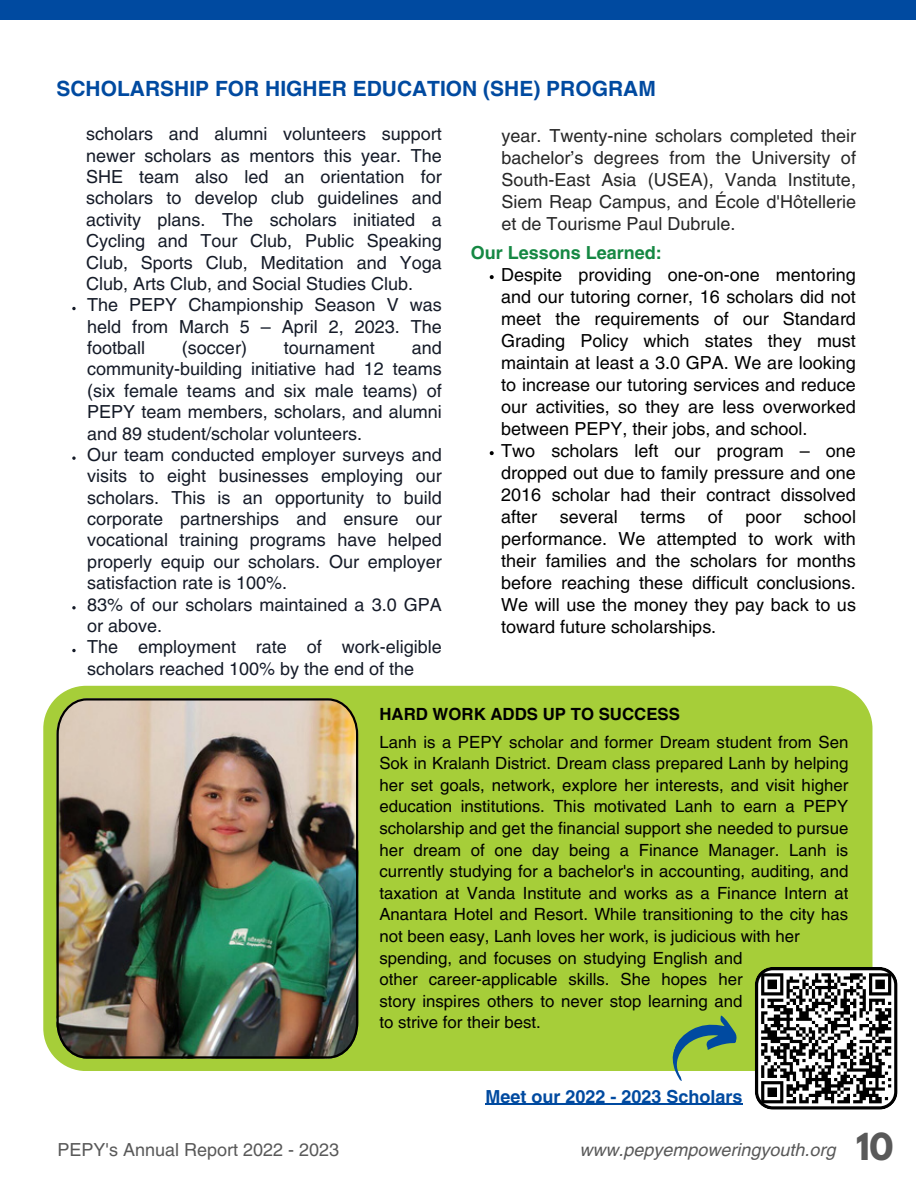
<style>
.page{position:relative;width:918px;height:1188px;background:#fff}
.page>*{position:absolute;margin:0;border:0;box-sizing:border-box;transform-origin:0 0}
.t1{font:700 21px "Helvetica LT Pro";color:#004aa0}
.t2{font:18px/21.3px "Helvetica LT Pro";color:#151b28}
.t3{font:18px/22px "Helvetica LT Pro";color:#000}
.t4{font:18px/22px "Helvetica LT Pro";color:#272727;text-align:justify}
.t5{font:italic 18px "Helvetica LT Pro";color:#595959}
.t6{font:18px "Helvetica LT Pro";color:#595959}
.t7{font:700 18px "Helvetica LT Pro";color:#004aa0}
.t8{font:700 18px "Helvetica LT Pro";color:#158843}
.t9{font:16.8px/21.6px "Helvetica LT Pro";color:#000;text-align:justify}
.t10{font:700 16.8px "Helvetica LT Pro";color:#000}
.s1{font-family:"League Spartan";font-weight:700;font-style:normal;font-size:33px}
</style>
<div class="page">
<div style="left:0;top:0;width:916px;height:20px;background:#004aa0"></div>
<div style="left:43px;top:686px;width:830px;height:385px;background:#a6ce39"></div>
<img style="left:57px;top:698px;width:301px;height:360px">
<svg style="left:72px;top:307px;width:4px;height:3px"></svg>
<svg style="left:72px;top:456px;width:4px;height:4px"></svg>
<svg style="left:72px;top:606px;width:4px;height:3px"></svg>
<svg style="left:72px;top:649px;width:4px;height:3px"></svg>
<svg style="left:755px;top:967px;width:143px;height:143px"></svg>
<svg style="left:665px;top:1005px;width:78px;height:76px"></svg>
<hr style="left:486px;top:1104px;width:257px;height:1px;background:#004aa0">
<svg style="left:490px;top:275px;width:4px;height:4px"></svg>
<svg style="left:490px;top:451px;width:4px;height:4px"></svg>
<p class="t1" style="left:57px;top:81px;width:601px">SCHOLARSHIP FOR HIGHER EDUCATION (SHE) PROGRAM</p>
<p class="t2" style="left:86px;top:125px;width:357px">scholars and alumni volunteers support newer scholars as mentors this year. The SHE team also led an orientation for scholars to develop club guidelines and activity plans. The scholars initiated a Cycling and Tour Club, Public Speaking Club, Sports Club, Meditation and Yoga Club, Arts Club, and Social Studies Club.<br>The PEPY Championship Season V was held from March 5 – April 2, 2023. The football</p>
<p class="t4" style="left:501px;top:126px;width:356px">year. Twenty-nine scholars completed their bachelor’s degrees from the University of South-East Asia (USEA), Vanda Institute, Siem Reap Campus, and École d'Hôtellerie et de Tourisme Paul Dubrule.</p>
<p class="t8" style="left:471px;top:246px;width:193px">Our Lessons Learned:</p>
<p class="t3" style="left:501px;top:265px;width:356px">Despite providing one-on-one mentoring and our tutoring corner, 16 scholars did not meet the requirements of our Standard Grading Policy which states they must maintain at least a 3.0 GPA. We are looking to increase our tutoring services and reduce our activities, so they are less overworked between PEPY, their jobs, and school.<br>Two scholars left our program – one dropped out due to family pressure and one 2016 scholar had their contract dissolved after</p>
<p class="t2" style="left:182px;top:339px;width:66px">(soccer)</p>
<p class="t2" style="left:284px;top:339px;width:93px">tournament</p>
<p class="t2" style="left:87px;top:339px;width:356px;text-indent:325px">and community-building initiative had 12 teams (six female teams and six male teams) of PEPY team members, scholars, and alumni and 89 student/scholar volunteers.<br>Our team conducted employer surveys and visits to eight businesses employing our scholars. This is an opportunity to build corporate partnerships and ensure our vocational training programs have helped properly equip our scholars. Our employer satisfaction rate is 100%.<br>83% of our scholars maintained a 3.0 GPA or above.<br>The employment rate of work-eligible scholars reached 100% by the end of the</p>
<p class="t10" style="left:379px;top:708px;width:302px">HARD WORK ADDS UP TO SUCCESS</p>
<p class="t9" style="left:379px;top:733px;width:470px">Lanh is a PEPY scholar and former Dream student from Sen Sok in Kralanh District. Dream class prepared Lanh by helping her set goals, network, explore her interests, and visit higher education institutions. This motivated Lanh to earn a PEPY scholarship and get the financial support she needed to pursue her dream of one day being a Finance Manager. Lanh is currently studying for a bachelor's in accounting, auditing, and taxation at Vanda Institute and works as a Finance Intern at Anantara Hotel and Resort. While transitioning to the city has not been easy, Lanh loves her work, is judicious with her</p>
<p class="t3" style="left:560px;top:508px;width:59px">several</p>
<p class="t3" style="left:640px;top:508px;width:46px">terms</p>
<p class="t3" style="left:708px;top:508px;width:17px">of</p>
<p class="t3" style="left:745px;top:508px;width:38px">poor</p>
<p class="t3" style="left:501px;top:508px;width:356px;text-align:justify;text-indent:303px">school performance. We attempted to work with their families and the scholars for months before reaching these difficult conclusions.<br>We will use the money they pay back to us toward future scholarships.</p>
<p class="t9" style="left:379px;top:949px;width:365px">spending, and focuses on studying English and other career-applicable skills. She hopes her story inspires others to never stop learning and to strive for their best.</p>
<p class="t7" style="left:486px;top:1090px;width:259px">Meet our 2022 - 2023 Scholars</p>
<p class="t6" style="left:58px;top:1143px;width:283px">PEPY's Annual Report 2022 - 2023</p>
<p class="t5" style="left:579px;top:1143px;width:316px">www.pepyempoweringyouth.org <span class="s1">10</span></p>
</div>
